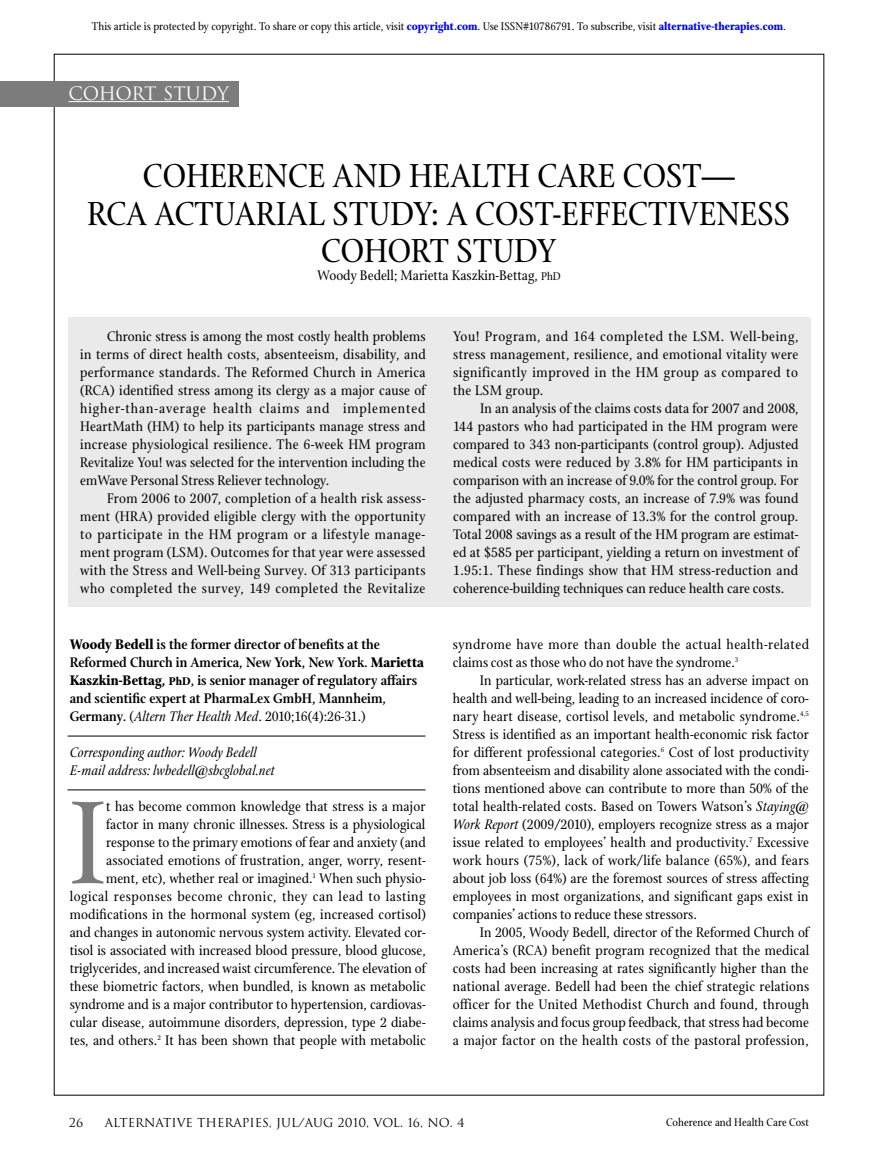
<style>
.page{position:relative;width:878px;height:1175px;background:#fff}
.page>*{position:absolute;margin:0;border:0;box-sizing:border-box;transform-origin:0 0}
.t1{font:127.35px "Stone Print";color:#7c7c7c}
.t2{font:36px "Stone Print";color:#000}
.t3{font:18px "Trajan";letter-spacing:-.01em;color:#fff}
.t4{font:15px/18px "Stone Print";letter-spacing:.005em;color:#000;text-align:justify}
.t5{font:600 15px/18px "Stone Print";color:#000}
.t6{font:15px/18px "Stone Print";letter-spacing:.025em;color:#000}
.t7{font:italic 15px/18px "Stone Print";color:#000}
.t8{font:12px "Stone Print";color:#000}
.t9{font:12px "Trajan";color:#000}
.s1{font-weight:700;color:#00f}
.s2{font-size:12px}
.s3{font-weight:700}
.s4{font-weight:700;font-size:12px}
.s5{font-weight:400}
.s6{font-weight:400;font-style:italic}
.s7{font-style:italic}
</style>
<div class="page">
<div style="left:0;top:81px;width:239px;height:25px;background:#7c7c7c"></div>
<hr style="left:68px;top:101px;width:161px;height:1px;background:#fff">
<div style="left:68px;top:317px;width:742px;height:290px;background:#eaeaea"></div>
<hr style="left:68px;top:735px;width:357px;height:1px;background:#000">
<hr style="left:68px;top:789px;width:357px;height:1px;background:#000">
<p class="t8" style="left:92px;top:19px;width:695px">This article is protected by copyright. To share or copy this article, visit <span class="s1">copyright.com</span>. Use ISSN#10786791. To subscribe, visit <span class="s1">alternative-therapies.com</span>.</p>
<p class="t3" style="left:68px;top:82px;width:162px">COHORT STUDY</p>
<h2 class="t2" style="left:143px;top:155px;width:64px">Cohere</h2>
<h2 class="t2" style="left:264px;top:155px;width:313px">nce and Health Care</h2>
<h2 class="t2" style="left:623px;top:155px;width:114px">Cost—</h2>
<h2 class="t2" style="left:88px;top:193px;width:107px">RCA Actuaria</h2>
<h2 class="t2" style="left:308px;top:193px;width:321px">l Study: A Cost-Effecti</h2>
<h2 class="t2" style="left:677px;top:193px;width:80px">veness</h2>
<h2 class="t2" style="left:321px;top:230px;width:237px">Cohort Study</h2>
<p class="t4" style="left:317px;top:267px;width:244px">Woody Bedell; Marietta Kaszkin-Bettag, <span class="s2">PhD</span></p>
<p class="t4" style="left:80px;top:327px;width:348px;text-indent:27px">Chronic stress is among the most costly health problems in terms of direct health costs, absenteeism, disability, and performance standards. The Reformed Church in America (RCA) identified stress among its clergy as a major cause of higher-than-average health claims and implemented HeartMath (HM) to help its participants manage stress and increase physiological resilience. The 6-week HM program Revitalize You! was selected for the intervention including the emWave Personal Stress Reliever technology.</p>
<p class="t4" style="left:80px;top:489px;width:347px;text-indent:27px">From 2006 to 2007, completion of a health risk assess&shy;ment (HRA) provided eligible clergy with the opportunity to participate in the HM program or a lifestyle manage&shy;ment program (LSM). Outcomes for that year were assessed with the Stress and Well-being Survey. Of 313 participants who completed the survey, 149 completed the Revitalize</p>
<p class="t5" style="left:70px;top:635px;width:355px"><span class="s3">Woody Bedell</span> is the former director of benefits at the Reformed Church in America, New York, New York. <span class="s3">Marietta Kaszkin-Bettag,</span> <span class="s4">PhD</span>, is senior manager of regulatory affairs and scientific expert at PharmaLex GmbH, Mannheim, Germany. <span class="s5">(</span><span class="s6">Altern Ther Health Med</span><span class="s5">. 2010;16(4):26-31.)</span></p>
<p class="t7" style="left:70px;top:743px;width:206px">Corresponding author: Woody Bedell<br>E-mail address: lwbedell@sbcglobal.net</p>
<h1 class="t1" style="left:70px;top:770px;width:38px">I</h1>
<p class="t4" style="left:70px;top:797px;width:359px;text-align:right">t has become common knowledge that stress is a major<br>factor in many chronic illnesses. Stress is a physiological response to the primary emotions of fear and anxiety (and associated emotions of frustration, anger, worry, resent-<br>ment, etc), whether real or imagined.<sup>1</sup> When such physio&shy;logical responses become chronic, they can lead to lasting modifications in the hormonal system (eg, increased cortisol) and changes in autonomic nervous system activity. Elevated cor&shy;tisol is associated with increased blood pressure, blood glucose, triglycerides, and increased waist circumference. The elevation of these biometric factors, when bundled, is known as metabolic syndrome and is a major contributor to hypertension, cardiovas&shy;cular disease, autoimmune disorders, depression, type 2 diabe&shy;tes, and others.<sup>2</sup> It has been shown that people with metabolic</p>
<p class="t4" style="left:453px;top:327px;width:347px">You! Program, and 164 completed the LSM. Well-being, stress management, resilience, and emotional vitality were significantly improved in the HM group as compared to the LSM group.</p>
<p class="t4" style="left:453px;top:399px;width:348px;text-align:left;text-indent:27px">In an analysis of the claims costs data for 2007 and 2008, 144 pastors who had participated in the HM program were compared to 343 non-participants (control group). Adjusted medical costs were reduced by 3.8% for HM participants in comparison with an increase of 9.0% for the control group. For the adjusted pharmacy costs, an increase of 7.9% was found compared with an increase of 13.3% for the control group.<br>Total 2008 savings as a result of the HM program are estimat&shy;ed at $585 per participant, yielding a return on investment of 1.95:1. These findings show that HM stress-reduction and coherence-building techniques can reduce health care costs.</p>
<p class="t6" style="left:453px;top:635px;width:358px">syndrome have more than double the actual health-related claims cost as those who do not have the syndrome.<sup>3</sup></p>
<p class="t4" style="left:453px;top:671px;width:357px;text-indent:27px">In particular, work-related stress has an adverse impact on health and well-being, leading to an increased incidence of coro&shy;nary heart disease, cortisol levels, and metabolic syndrome.<sup>4,5<br></sup>Stress is identified as an important health-economic risk factor for different professional categories.<sup>6</sup> Cost of lost productivity from absenteeism and disability alone associated with the condi&shy;tions mentioned above can contribute to more than 50% of the total health-related costs. Based on Towers Watson’s <span class="s7">Staying@ Work Report</span> (2009/2010), employers recognize stress as a major issue related to employees’ health and productivity.<sup>7</sup> Excessive work hours (75%), lack of work/life balance (65%), and fears about job loss (64%) are the foremost sources of stress affecting employees in most organizations, and significant gaps exist in companies’ actions to reduce these stressors.</p>
<p class="t4" style="left:453px;top:923px;width:359px;text-align:left;text-indent:27px">In 2005, Woody Bedell, director of the Reformed Church of America’s (RCA) benefit program recognized that the medical costs had been increasing at rates significantly higher than the national average. Bedell had been the chief strategic relations officer for the United Methodist Church and found, through claims analysis and focus group feedback, that stress had become a major factor on the health costs of the pastoral profession,</p>
<p class="t9" style="left:69px;top:1115px;width:16px">26</p>
<p class="t9" style="left:105px;top:1115px;width:361px">ALTERNATIVE THERAPIES, JUL/AUG 2010, VOL. 16, NO. 4</p>
<p class="t8" style="left:666px;top:1115px;width:144px">Coherence and Health Care Cost</p>
</div>
